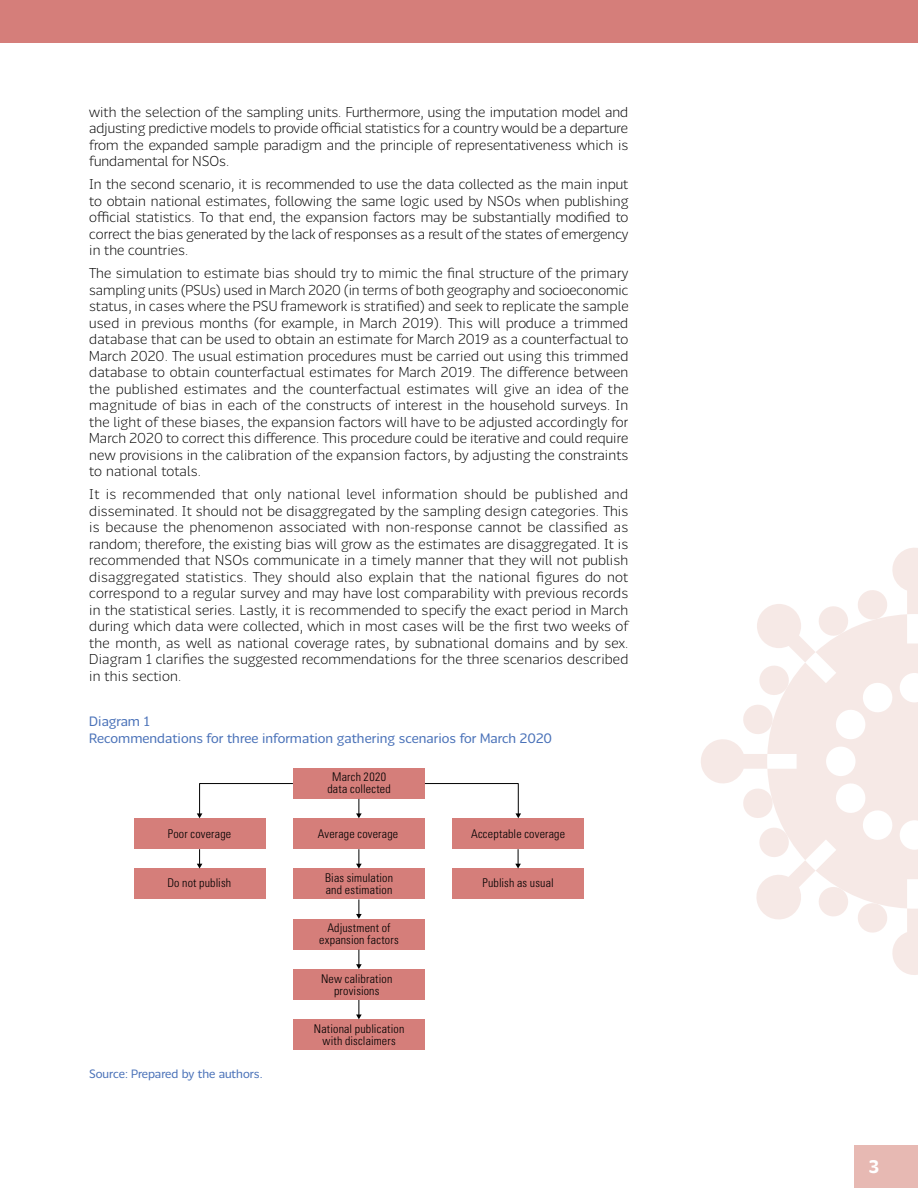
<style>
.page{position:relative;width:918px;height:1188px;background:#fff}
.page>*{position:absolute;margin:0;border:0;box-sizing:border-box;transform-origin:0 0}
.t1{font:700 18px "Chilena";color:#fff}
.t2{font:300 14.25px/16.5px "Chilena";color:#000;text-align:justify}
.t3{font:13.5px/16.5px "Chilena";color:#4971b8}
.t4{font:300 condensed 12px/12px "Univers LT Std";letter-spacing:.015em;color:#000;text-align:center}
.t5{font:12px "Chilena";color:#4971b8}
</style>
<div class="page">
<div style="left:854px;top:1145px;width:64px;height:43px;background:#e7b9b3"></div>
<svg style="left:774px;top:621px;width:144px;height:281px;fill:#f6e9e6"></svg>
<svg style="left:858px;top:548px;width:60px;height:73px"></svg>
<svg style="left:757px;top:604px;width:93px;height:93px"></svg>
<svg style="left:701px;top:705px;width:73px;height:113px"></svg>
<svg style="left:756px;top:826px;width:94px;height:94px"></svg>
<svg style="left:858px;top:902px;width:60px;height:73px"></svg>
<div style="left:0;top:0;width:918px;height:43px;background:#d57e7a"></div>
<div style="left:293px;top:768px;width:132px;height:31px;background:#d57e7a"></div>
<div style="left:293px;top:818px;width:132px;height:31px;background:#d57e7a"></div>
<div style="left:452px;top:818px;width:132px;height:31px;background:#d57e7a"></div>
<div style="left:134px;top:818px;width:132px;height:31px;background:#d57e7a"></div>
<div style="left:293px;top:869px;width:132px;height:30px;background:#d57e7a"></div>
<div style="left:452px;top:869px;width:132px;height:30px;background:#d57e7a"></div>
<div style="left:134px;top:869px;width:132px;height:30px;background:#d57e7a"></div>
<div style="left:293px;top:919px;width:132px;height:31px;background:#d57e7a"></div>
<div style="left:293px;top:969px;width:132px;height:31px;background:#d57e7a"></div>
<div style="left:293px;top:1019px;width:132px;height:31px;background:#d57e7a"></div>
<svg style="left:356px;top:799px;width:6px;height:19px"></svg>
<svg style="left:356px;top:849px;width:6px;height:20px"></svg>
<svg style="left:197px;top:849px;width:5px;height:20px"></svg>
<svg style="left:515px;top:849px;width:6px;height:20px"></svg>
<svg style="left:356px;top:899px;width:6px;height:20px"></svg>
<svg style="left:356px;top:950px;width:6px;height:19px"></svg>
<svg style="left:356px;top:1000px;width:6px;height:19px"></svg>
<svg style="left:197px;top:783px;width:96px;height:35px"></svg>
<svg style="left:424px;top:783px;width:97px;height:35px"></svg>
<p class="t2" style="left:89px;top:103px;width:541px">with the selection of the sampling units. Furthermore, using the imputation model and adjusting predictive models to provide official statistics for a country would be a departure from the expanded sample paradigm and the principle of representativeness which is fundamental for NSOs.</p>
<p class="t2" style="left:89px;top:175px;width:541px">In the second scenario, it is recommended to use the data collected as the main input to obtain national estimates, following the same logic used by NSOs when publishing official statistics. To that end, the expansion factors may be substantially modified to correct the bias generated by the lack of responses as a result of the states of emergency in the countries.</p>
<p class="t2" style="left:89px;top:264px;width:541px">The simulation to estimate bias should try to mimic the final structure of the primary sampling units (PSUs) used in March 2020 (in terms of both geography and socioeconomic status, in cases where the PSU framework is stratified) and seek to replicate the sample used in previous months (for example, in March 2019). This will produce a trimmed database that can be used to obtain an estimate for March 2019 as a counterfactual to March 2020. The usual estimation procedures must be carried out using this trimmed database to obtain counterfactual estimates for March 2019. The difference between the published estimates and the counterfactual estimates will give an idea of the magnitude of bias in each of the constructs of interest in the household surveys. In the light of these biases, the expansion factors will have to be adjusted accordingly for March 2020 to correct this difference. This procedure could be iterative and could require new provisions in the calibration of the expansion factors, by adjusting the constraints to national totals.</p>
<p class="t2" style="left:89px;top:485px;width:541px">It is recommended that only national level information should be published and disseminated. It should not be disaggregated by the sampling design categories. This is because the phenomenon associated with non-response cannot be classified as random; therefore, the existing bias will grow as the estimates are disaggregated. It is recommended that NSOs communicate in a timely manner that they will not publish disaggregated statistics. They should also explain that the national figures do not correspond to a regular survey and may have lost comparability with previous records in the statistical series. Lastly, it is recommended to specify the exact period in March during which data were collected, which in most cases will be the first two weeks of the month, as well as national coverage rates, by subnational domains and by sex.<br>Diagram 1 clarifies the suggested recommendations for the three scenarios described in this section.</p>
<p class="t3" style="left:89px;top:713px;width:464px">Diagram 1<br>Recommendations for three information gathering scenarios for March 2020</p>
<p class="t4" style="left:327px;top:771px;width:65px">March 2020 data collected</p>
<p class="t4" style="left:168px;top:828px;width:65px">Poor coverage</p>
<p class="t4" style="left:318px;top:828px;width:82px">Average coverage</p>
<p class="t4" style="left:471px;top:827px;width:96px">Acceptable coverage</p>
<p class="t4" style="left:167px;top:877px;width:65px">Do not publish</p>
<p class="t4" style="left:325px;top:872px;width:69px;text-align:left">Bias simulation and estimation</p>
<p class="t4" style="left:482px;top:877px;width:73px">Publish as usual</p>
<p class="t4" style="left:319px;top:922px;width:81px">Adjustment of expansion factors</p>
<p class="t4" style="left:321px;top:973px;width:73px">New calibration provisions</p>
<p class="t4" style="left:314px;top:1023px;width:92px">National publication with disclaimers</p>
<p class="t5" style="left:89px;top:1066px;width:175px">Source: Prepared by the authors.</p>
<p class="t1" style="left:869px;top:1154px;width:12px">3</p>
</div>
